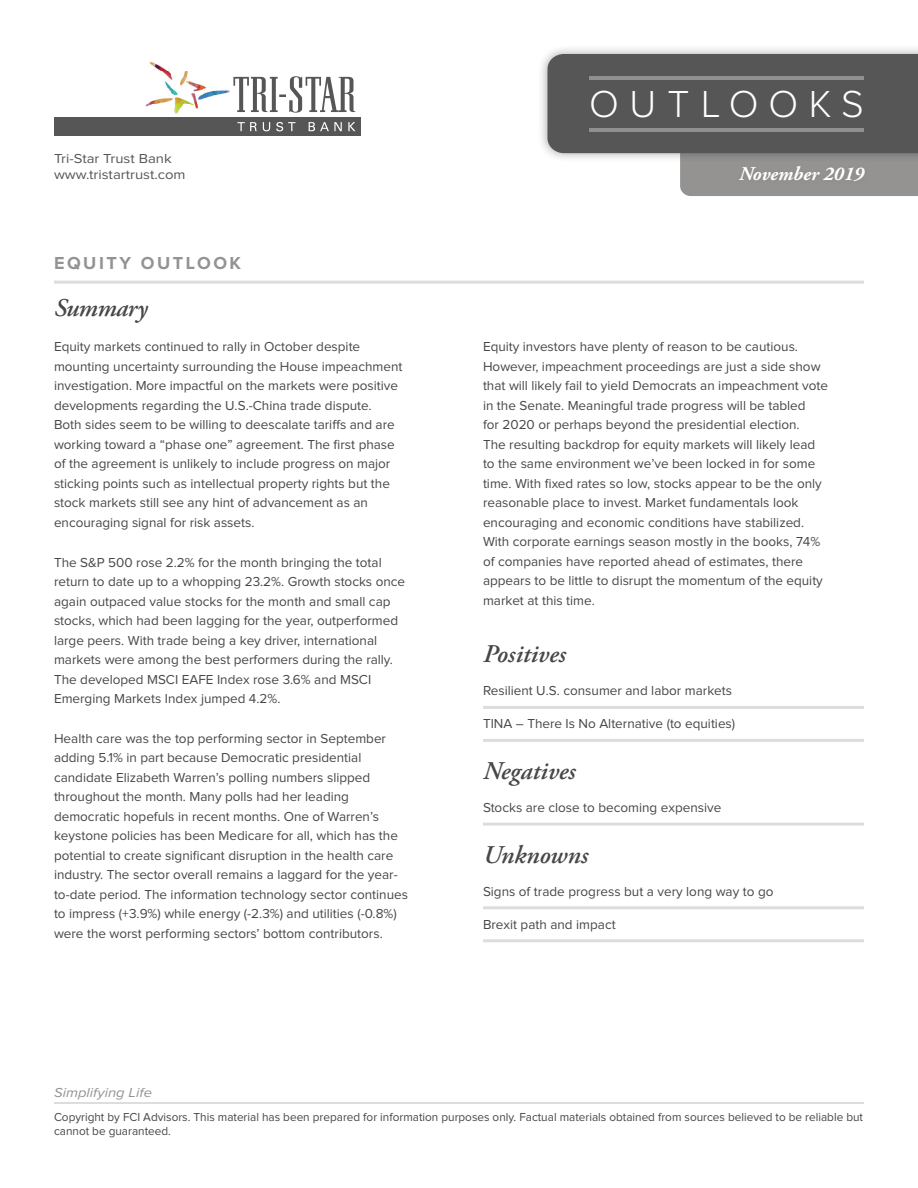
<style>
.page{position:relative;width:918px;height:1188px;background:#fff}
.page>*{position:absolute;margin:0;border:0;box-sizing:border-box;transform-origin:0 0}
.t1{font:300 39px "Proxima Nova";letter-spacing:.27em;color:#fff}
.bullets-square{font:italic 600 25.5px "Adobe Garamond Pro";color:#464747}
.palatino-main{font:italic 600 25.5px "Adobe Garamond Pro";color:#464747}
.bullets-square-2{font:italic 600 25.5px "Adobe Garamond Pro";letter-spacing:-.02em;color:#464747}
.t2{font:italic 700 19.5px "Adobe Garamond Pro";color:#fff}
.t3{font:700 18px "Proxima Nova";letter-spacing:.14em;color:#949392}
.palatino-main-2{font:13.5px/19.5px "Proxima Nova";color:#464747}
.bullets-square-3{font:13.5px "Proxima Nova";color:#464747}
.t4{font:13.5px/16.2px "Proxima Nova";color:#565656;scale:1.1 1}
.t5{font:italic 13.5px "Proxima Nova";color:#949392;scale:1.1 1}
.t6{font:12px/14.4px "Proxima Nova";color:#464747}
</style>
<div class="page">
<div style="left:538px;top:44px;width:380px;height:119px;background:#231f20;opacity:.38"></div>
<svg style="left:547px;top:54px;width:371px;height:142px;background:#737272"></svg>
<hr style="left:590px;top:76px;width:274px;height:4px;background:#909090">
<hr style="left:590px;top:128px;width:274px;height:4px;background:#909090">
<div style="left:734px;top:162px;width:136px;height:25px;background:#929190"></div>
<hr style="left:483px;top:706px;width:381px;height:3px;background:#dedcdc">
<hr style="left:483px;top:739px;width:381px;height:3px;background:#dedcdc">
<hr style="left:483px;top:823px;width:381px;height:3px;background:#dedcdc">
<hr style="left:483px;top:906px;width:381px;height:3px;background:#dedcdc">
<hr style="left:483px;top:939px;width:381px;height:3px;background:#dedcdc">
<hr style="left:54px;top:281px;width:810px;height:3px;background:#dedcdc">
<hr style="left:54px;top:1102px;width:810px;height:2px;background:#dedcdc">
<img style="left:145px;top:62px;width:85px;height:52px">
<svg style="left:233px;top:76px;width:122px;height:37px"></svg>
<div style="left:54px;top:117px;width:307px;height:19px;background:#565656"></div>
<svg style="left:237px;top:122px;width:20px;height:9px"></svg>
<svg style="left:263px;top:122px;width:7px;height:9px"></svg>
<svg style="left:276px;top:122px;width:19px;height:9px"></svg>
<svg style="left:309px;top:122px;width:33px;height:9px"></svg>
<svg style="left:348px;top:122px;width:8px;height:9px"></svg>
<p class="t4" style="left:54px;top:151px;width:121px">Tri-Star Trust Bank www.tristartrust.com</p>
<p class="t3" style="left:54px;top:254px;width:189px">EQUITY OUTLOOK</p>
<p class="bullets-square-2" style="left:54px;top:293px;width:95px">Summary</p>
<p class="palatino-main-2" style="left:54px;top:338px;width:350px">Equity markets continued to rally in October despite mounting uncertainty surrounding the House impeachment investigation. More impactful on the markets were positive developments regarding the U.S.-China trade dispute.<br>Both sides seem to be willing to deescalate tariffs and are working toward a “phase one” agreement. The first phase of the agreement is unlikely to include progress on major sticking points such as intellectual property rights but the stock markets still see any hint of advancement as an encouraging signal for risk assets.</p>
<p class="palatino-main-2" style="left:54px;top:553px;width:353px">The S&amp;P 500 rose 2.2% for the month bringing the total return to date up to a whopping 23.2%. Growth stocks once again outpaced value stocks for the month and small cap stocks, which had been lagging for the year, outperformed large peers. With trade being a key driver, international markets were among the best performers during the rally.<br>The developed MSCI EAFE Index rose 3.6% and MSCI Emerging Markets Index jumped 4.2%.</p>
<p class="palatino-main-2" style="left:54px;top:729px;width:356px">Health care was the top performing sector in September adding 5.1% in part because Democratic presidential candidate Elizabeth Warren’s polling numbers slipped throughout the month. Many polls had her leading democratic hopefuls in recent months. One of Warren’s keystone policies has been Medicare for all, which has the potential to create significant disruption in the health care industry. The sector overall remains a laggard for the year&shy;to-date period. The information technology sector continues to impress (+3.9%) while energy (-2.3%) and utilities (-0.8%) were the worst performing sectors’ bottom contributors.</p>
<p class="t5" style="left:54px;top:1082px;width:91px">Simplifying Life</p>
<h1 class="t1" style="left:589px;top:86px;width:276px">OUTLOOKS</h1>
<h3 class="t2" style="left:739px;top:162px;width:126px">November 2019</h3>
<p class="palatino-main-2" style="left:483px;top:338px;width:347px">Equity investors have plenty of reason to be cautious.<br>However, impeachment proceedings are just a side show that will likely fail to yield Democrats an impeachment vote in the Senate. Meaningful trade progress will be tabled<br>for 2020 or perhaps beyond the presidential election.<br>The resulting backdrop for equity markets will likely lead to the same environment we’ve been locked in for some time. With fixed rates so low, stocks appear to be the only reasonable place to invest. Market fundamentals look encouraging and economic conditions have stabilized.<br>With corporate earnings season mostly in the books, 74% of companies have reported ahead of estimates, there appears to be little to disrupt the momentum of the equity market at this time.</p>
<p class="palatino-main" style="left:483px;top:640px;width:84px">Positives</p>
<p class="bullets-square-3" style="left:483px;top:685px;width:251px">Resilient U.S. consumer and labor markets</p>
<p class="bullets-square-3" style="left:483px;top:718px;width:254px">TINA – There Is No Alternative (to equities)</p>
<p class="bullets-square" style="left:483px;top:756px;width:94px">Negatives</p>
<p class="bullets-square-3" style="left:483px;top:801px;width:240px">Stocks are close to becoming expensive</p>
<p class="bullets-square" style="left:483px;top:840px;width:107px">Unknowns</p>
<p class="bullets-square-3" style="left:483px;top:885px;width:292px">Signs of trade progress but a very long way to go</p>
<p class="bullets-square-3" style="left:483px;top:918px;width:134px">Brexit path and impact</p>
<p class="t6" style="left:54px;top:1110px;width:811px">Copyright by FCI Advisors. This material has been prepared for information purposes only. Factual materials obtained from sources believed to be reliable but cannot be guaranteed.</p>
</div>
